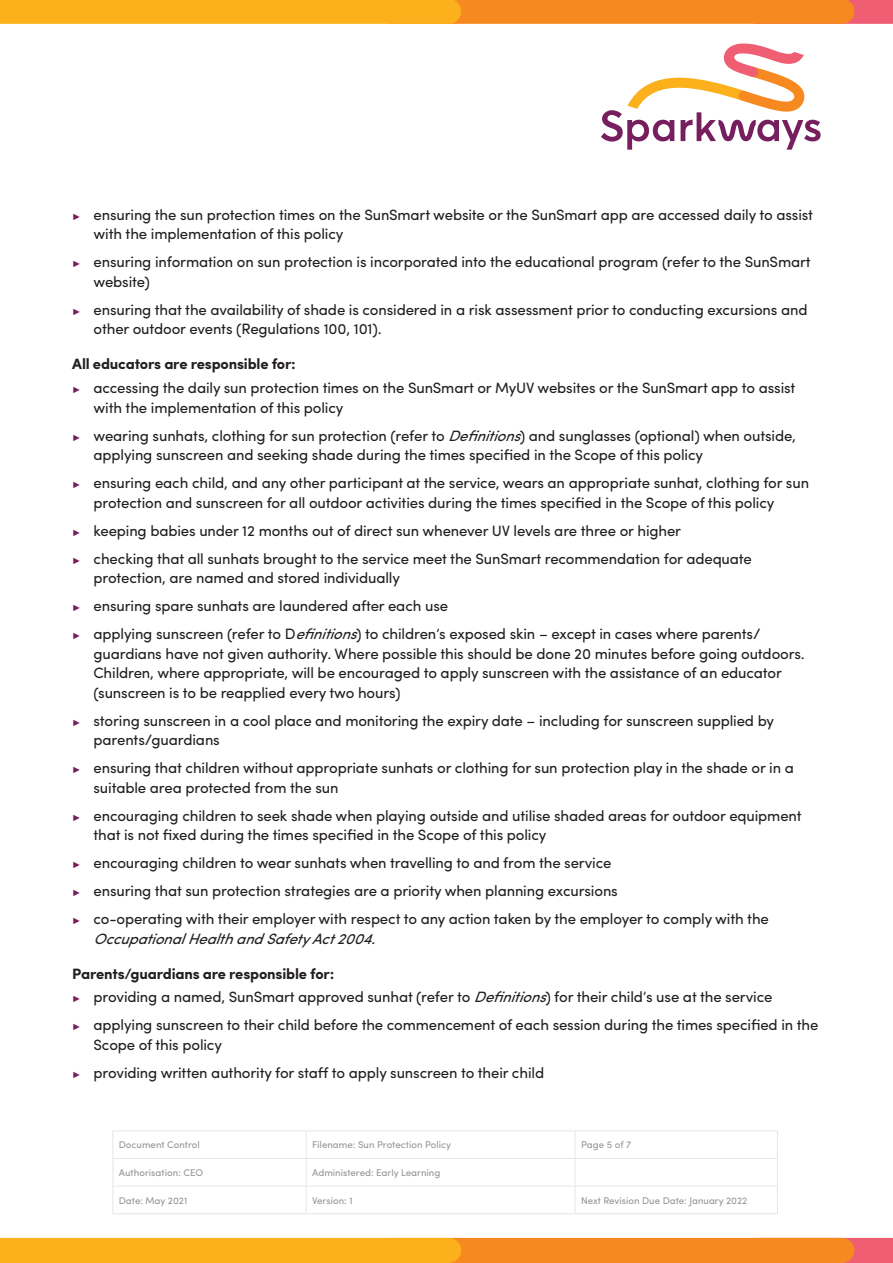
<style>
.page{position:relative;width:893px;height:1263px;background:#fff}
.page>*{position:absolute;margin:0;border:0;box-sizing:border-box;transform-origin:0 0}
.t1{font:15px/19.5px "Sofia Pro";letter-spacing:-.01em;color:#231f20}
.TRY001_H4{font:700 15px "Sofia Pro";letter-spacing:-.01em;color:#231f20}
.t2{font:9.75px "Sofia Pro";color:#939598}
.s1{font-family:"Arial";font-size:9px;color:#761e5e}
.s2{font-style:italic}
</style>
<div class="page">
<svg style="left:842px;top:0;width:51px;height:24px"></svg>
<svg style="left:842px;top:1238px;width:51px;height:25px"></svg>
<div style="left:391px;top:0;width:451px;height:24px;background:#f6891f"></div>
<div style="left:391px;top:1238px;width:451px;height:25px;background:#f6891f"></div>
<div style="left:0;top:0;width:449px;height:24px;background:#fbb01c"></div>
<div style="left:0;top:1238px;width:449px;height:25px;background:#fbb01c"></div>
<svg style="left:601px;top:44px;width:220px;height:106px"></svg>
<hr style="left:113px;top:1130px;width:193px;height:1px;background:#e6e7e9">
<hr style="left:306px;top:1130px;width:269px;height:1px;background:#e6e7e9">
<hr style="left:575px;top:1130px;width:203px;height:1px;background:#e6e7e9">
<hr style="left:113px;top:1158px;width:193px;height:1px;background:#e6e7e9">
<hr style="left:306px;top:1158px;width:269px;height:1px;background:#e6e7e9">
<hr style="left:575px;top:1158px;width:203px;height:1px;background:#e6e7e9">
<hr style="left:113px;top:1186px;width:193px;height:1px;background:#e6e7e9">
<hr style="left:306px;top:1186px;width:269px;height:1px;background:#e6e7e9">
<svg style="left:306px;top:1131px;width:1px;height:82px"></svg>
<hr style="left:575px;top:1186px;width:203px;height:1px;background:#e6e7e9">
<svg style="left:575px;top:1131px;width:1px;height:82px"></svg>
<svg style="left:777px;top:1131px;width:1px;height:82px"></svg>
<hr style="left:113px;top:1213px;width:193px;height:1px;background:#e6e7e9">
<hr style="left:306px;top:1213px;width:269px;height:1px;background:#e6e7e9">
<hr style="left:575px;top:1213px;width:203px;height:1px;background:#e6e7e9">
<p class="t1" style="left:94px;top:204px;width:721px;text-indent:-21px"><span class="s1">►</span> ensuring the sun protection times on the SunSmart website or the SunSmart app are accessed daily to assist with the implementation of this policy</p>
<p class="t1" style="left:94px;top:251px;width:719px;text-indent:-21px"><span class="s1">►</span> ensuring information on sun protection is incorporated into the educational program (refer to the SunSmart website)</p>
<p class="t1" style="left:94px;top:299px;width:715px;text-indent:-21px"><span class="s1">►</span> ensuring that the availability of shade is considered in a risk assessment prior to conducting excursions and other outdoor events (Regulations 100, 101).</p>
<p class="TRY001_H4" style="left:72px;top:353px;width:225px">All educators are responsible for:</p>
<p class="t1" style="left:94px;top:377px;width:703px;text-indent:-21px"><span class="s1">►</span> accessing the daily sun protection times on the SunSmart or MyUV websites or the SunSmart app to assist with the implementation of this policy</p>
<p class="t1" style="left:94px;top:424px;width:704px;text-indent:-21px"><span class="s1">►</span> wearing sunhats, clothing for sun protection (refer to <span class="s2">Definitions</span>) and sunglasses (optional) when outside, applying sunscreen and seeking shade during the times specified in the Scope of this policy</p>
<p class="t1" style="left:94px;top:472px;width:717px;text-indent:-21px"><span class="s1">►</span> ensuring each child, and any other participant at the service, wears an appropriate sunhat, clothing for sun protection and sunscreen for all outdoor activities during the times specified in the Scope of this policy</p>
<p class="t1" style="left:72px;top:519px;width:610px"><span class="s1">►</span> keeping babies under 12 months out of direct sun whenever UV levels are three or higher</p>
<p class="t1" style="left:94px;top:547px;width:660px;text-indent:-21px"><span class="s1">►</span> checking that all sunhats brought to the service meet the SunSmart recommendation for adequate protection, are named and stored individually</p>
<p class="t1" style="left:72px;top:595px;width:377px"><span class="s1">►</span> ensuring spare sunhats are laundered after each use</p>
<p class="t1" style="left:94px;top:623px;width:713px;text-indent:-21px"><span class="s1">►</span> applying sunscreen (refer to D<span class="s2">efinitions</span>) to children’s exposed skin – except in cases where parents/ guardians have not given authority. Where possible this should be done 20 minutes before going outdoors.<br>Children, where appropriate, will be encouraged to apply sunscreen with the assistance of an educator (sunscreen is to be reapplied every two hours)</p>
<p class="t1" style="left:94px;top:709px;width:682px;text-indent:-21px"><span class="s1">►</span> storing sunscreen in a cool place and monitoring the expiry date – including for sunscreen supplied by parents/guardians</p>
<p class="t1" style="left:94px;top:757px;width:702px;text-indent:-21px"><span class="s1">►</span> ensuring that children without appropriate sunhats or clothing for sun protection play in the shade or in a suitable area protected from the sun</p>
<p class="t1" style="left:94px;top:804px;width:710px;text-indent:-21px"><span class="s1">►</span> encouraging children to seek shade when playing outside and utilise shaded areas for outdoor equipment that is not fixed during the times specified in the Scope of this policy</p>
<p class="t1" style="left:72px;top:852px;width:541px"><span class="s1">►</span> encouraging children to wear sunhats when travelling to and from the service</p>
<p class="t1" style="left:72px;top:880px;width:547px"><span class="s1">►</span> ensuring that sun protection strategies are a priority when planning excursions</p>
<p class="t1" style="left:94px;top:908px;width:677px;text-indent:-21px"><span class="s1">►</span> co-operating with their employer with respect to any action taken by the employer to comply with the<br><span class="s2">OccupationalHealthandSafetyAct2004.</span></p>
<p class="TRY001_H4" style="left:72px;top:962px;width:264px">Parents/guardians are responsible for:</p>
<p class="t1" style="left:72px;top:986px;width:702px"><span class="s1">►</span> providing a named, SunSmart approved sunhat (refer to <span class="s2">Definitions</span>) for their child’s use at the service</p>
<p class="t1" style="left:94px;top:1014px;width:726px;text-indent:-21px"><span class="s1">►</span> applying sunscreen to their child before the commencement of each session during the times specified in the<br>Scope of this policy</p>
<p class="t1" style="left:72px;top:1062px;width:473px"><span class="s1">►</span> providing written authority for staff to apply sunscreen to their child</p>
<p class="t2" style="left:119px;top:1138px;width:82px">Document Control</p>
<p class="t2" style="left:312px;top:1138px;width:140px">Filename: Sun Protection Policy</p>
<p class="t2" style="left:581px;top:1138px;width:52px">Page 5 of 7</p>
<p class="t2" style="left:119px;top:1165px;width:86px">Authorisation: CEO</p>
<p class="t2" style="left:312px;top:1165px;width:130px">Administered: Early Learning</p>
<p class="t2" style="left:119px;top:1193px;width:70px">Date: May 2021</p>
<p class="t2" style="left:312px;top:1193px;width:42px">Version: 1</p>
<p class="t2" style="left:581px;top:1193px;width:168px">Next Revision Due Date: January 2022</p>
</div>
